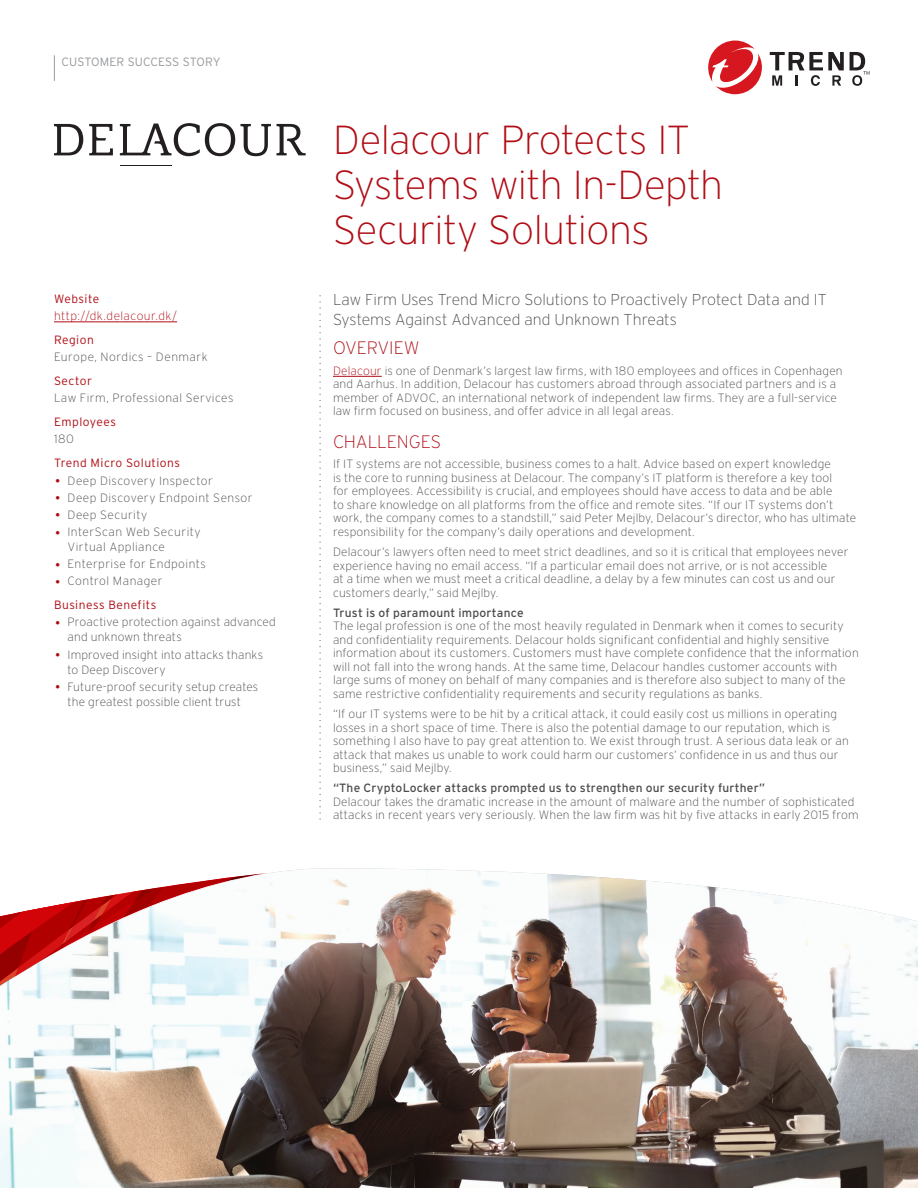
<style>
.page{position:relative;width:918px;height:1188px;background:#fff}
.page>*{position:absolute;margin:0;border:0;box-sizing:border-box;transform-origin:0 0}
.t1{font:200 40.5px/45px "Interstate";letter-spacing:-.015em;color:#b00d15}
.t2{font:200 18px "Interstate";letter-spacing:-.005em;color:#b00d15}
.t3{font:200 15.75px/20.2px "Interstate";color:#4b4c4d}
.t4{font:200 12px/13.5px "Interstate";letter-spacing:.015em;color:#4b4c4d}
.t5{font:200 12px/15px "Interstate";letter-spacing:.04em;color:#4b4c4d}
.t6{font:12px "Interstate";letter-spacing:.015em;color:#4b4c4d}
.t7{font:200 12px "Interstate";letter-spacing:.035em;color:#4b4c4d}
.t8{font:300 12px/23.9px "Interstate";letter-spacing:.04em;color:#b00d15}
.t9{font:200 12px "Interstate";letter-spacing:.04em;color:#b00d15}
.t10{font:300 12px "Interstate";color:#97999c}
.s1{font-size:22.5px;color:#b00d15}
.s2{font-weight:200;font-size:22.5px}
.s3{font-weight:200;color:#4b4c4d}
.s4{color:#b00d15}
</style>
<div class="page">
<svg style="left:770px;top:52px;width:74px;height:34px"></svg>
<svg style="left:850px;top:52px;width:20px;height:34px"></svg>
<svg style="left:708px;top:41px;width:54px;height:53px"></svg>
<hr style="left:54px;top:322px;width:123px;height:1px;background:#b00d15">
<svg style="left:54px;top:55px;width:1px;height:26px"></svg>
<img style="left:0;top:868px;width:918px;height:320px">
<svg style="left:0;top:873px;width:266px;height:113px"></svg>
<svg style="left:320px;top:296px;width:1px;height:523px"></svg>
<hr style="left:333px;top:376px;width:49px;height:1px;background:#b00d15">
<svg style="left:277px;top:124px;width:29px;height:31px"></svg>
<svg style="left:54px;top:124px;width:29px;height:31px"></svg>
<svg style="left:89px;top:124px;width:24px;height:31px"></svg>
<hr style="left:120px;top:165px;width:52px;height:1px;background:#231f20">
<svg style="left:120px;top:123px;width:151px;height:33px"></svg>
<p class="t10" style="left:62px;top:55px;width:160px">CUSTOMER SUCCESS STORY</p>
<p class="t8" style="left:54px;top:287px;width:47px">Website</p>
<p class="t9" style="left:54px;top:309px;width:125px">http://dk.delacour.dk/</p>
<p class="t8" style="left:54px;top:328px;width:41px">Region</p>
<p class="t5" style="left:54px;top:349px;width:155px">Europe, Nordics – Denmark</p>
<p class="t8" style="left:54px;top:369px;width:40px">Sector</p>
<p class="t7" style="left:54px;top:391px;width:181px">Law Firm, Professional Services</p>
<p class="t8" style="left:54px;top:410px;width:64px">Employees</p>
<p class="t4" style="left:54px;top:432px;width:21px">180</p>
<p class="t8" style="left:54px;top:451px;width:127px">Trend Micro Solutions</p>
<p class="t7" style="left:54px;top:473px;width:160px"><span class="s1">•</span> Deep Discovery Inspector</p>
<p class="t7" style="left:54px;top:490px;width:200px"><span class="s1">•</span> Deep Discovery Endpoint Sensor</p>
<p class="t5" style="left:54px;top:507px;width:95px"><span class="s1">•</span> Deep Security</p>
<p class="t5" style="left:68px;top:524px;width:135px;text-indent:-14px"><span class="s1">•</span> InterScan Web Security<br>Virtual Appliance</p>
<p class="t5" style="left:54px;top:556px;width:154px"><span class="s1">•</span> Enterprise for Endpoints</p>
<p class="t8" style="left:54px;top:569px;width:110px"><span class="s2">•</span> <span class="s3">Control Manager<br></span>Business Benefits</p>
<p class="t4" style="left:68px;top:615px;width:210px;line-height:15px;text-indent:-14px"><span class="s1">•</span> Proactive protection against advanced and unknown threats</p>
<p class="t4" style="left:68px;top:647px;width:197px;line-height:15px;text-indent:-14px"><span class="s1">•</span> Improved insight into attacks thanks to Deep Discovery</p>
<p class="t4" style="left:54px;top:679px;width:206px;line-height:15px;text-align:center"><span class="s1">•</span> Future-proof security setup creates the greatest possible client trust</p>
<h1 class="t1" style="left:333px;top:117px;width:392px">Delacour Protects IT<br>Systems with In-Depth<br>Security Solutions</h1>
<h3 class="t3" style="left:333px;top:289px;width:495px">Law Firm Uses Trend Micro Solutions to Proactively Protect Data and IT<br>Systems Against Advanced and Unknown Threats</h3>
<h2 class="t2" style="left:333px;top:337px;width:88px">OVERVIEW</h2>
<p class="t4" style="left:333px;top:364px;width:511px"><span class="s4">Delacour</span> is one of Denmark’s largest law firms, with 180 employees and offices in Copenhagen and Aarhus. In addition, Delacour has customers abroad through associated partners and is a member of ADVOC, an international network of independent law firms. They are a full-service law firm focused on business, and offer advice in all legal areas.</p>
<h2 class="t2" style="left:333px;top:431px;width:110px">CHALLENGES</h2>
<p class="t4" style="left:333px;top:457px;width:525px">If IT systems are not accessible, business comes to a halt. Advice based on expert knowledge<br>is the core to running business at Delacour. The company’s IT platform is therefore a key tool<br>for employees. Accessibility is crucial, and employees should have access to data and be able<br>to share knowledge on all platforms from the office and remote sites. “If our IT systems don’t work, the company comes to a standstill,” said Peter Mejlby, Delacour’s director, who has ultimate responsibility for the company’s daily operations and development.</p>
<p class="t4" style="left:333px;top:545px;width:517px">Delacour’s lawyers often need to meet strict deadlines, and so it is critical that employees never experience having no email access. “If a particular email does not arrive, or is not accessible<br>at a time when we must meet a critical deadline, a delay by a few minutes can cost us and our customers dearly,” said Mejlby.</p>
<p class="t6" style="left:333px;top:605px;width:192px">Trust is of paramount importance</p>
<p class="t4" style="left:333px;top:619px;width:527px">The legal profession is one of the most heavily regulated in Denmark when it comes to security and confidentiality requirements. Delacour holds significant confidential and highly sensitive information about its customers. Customers must have complete confidence that the information will not fall into the wrong hands. At the same time, Delacour handles customer accounts with large sums of money on behalf of many companies and is therefore also subject to many of the same restrictive confidentiality requirements and security regulations as banks.</p>
<p class="t4" style="left:333px;top:707px;width:517px">“If our IT systems were to be hit by a critical attack, it could easily cost us millions in operating losses in a short space of time. There is also the potential damage to our reputation, which is something I also have to pay great attention to. We exist through trust. A serious data leak or an attack that makes us unable to work could harm our customers’ confidence in us and thus our business,” said Mejlby.</p>
<p class="t6" style="left:333px;top:781px;width:434px">“The CryptoLocker attacks prompted us to strengthen our security further”</p>
<p class="t4" style="left:333px;top:795px;width:527px">Delacour takes the dramatic increase in the amount of malware and the number of sophisticated attacks in recent years very seriously. When the law firm was hit by five attacks in early 2015 from</p>
</div>
